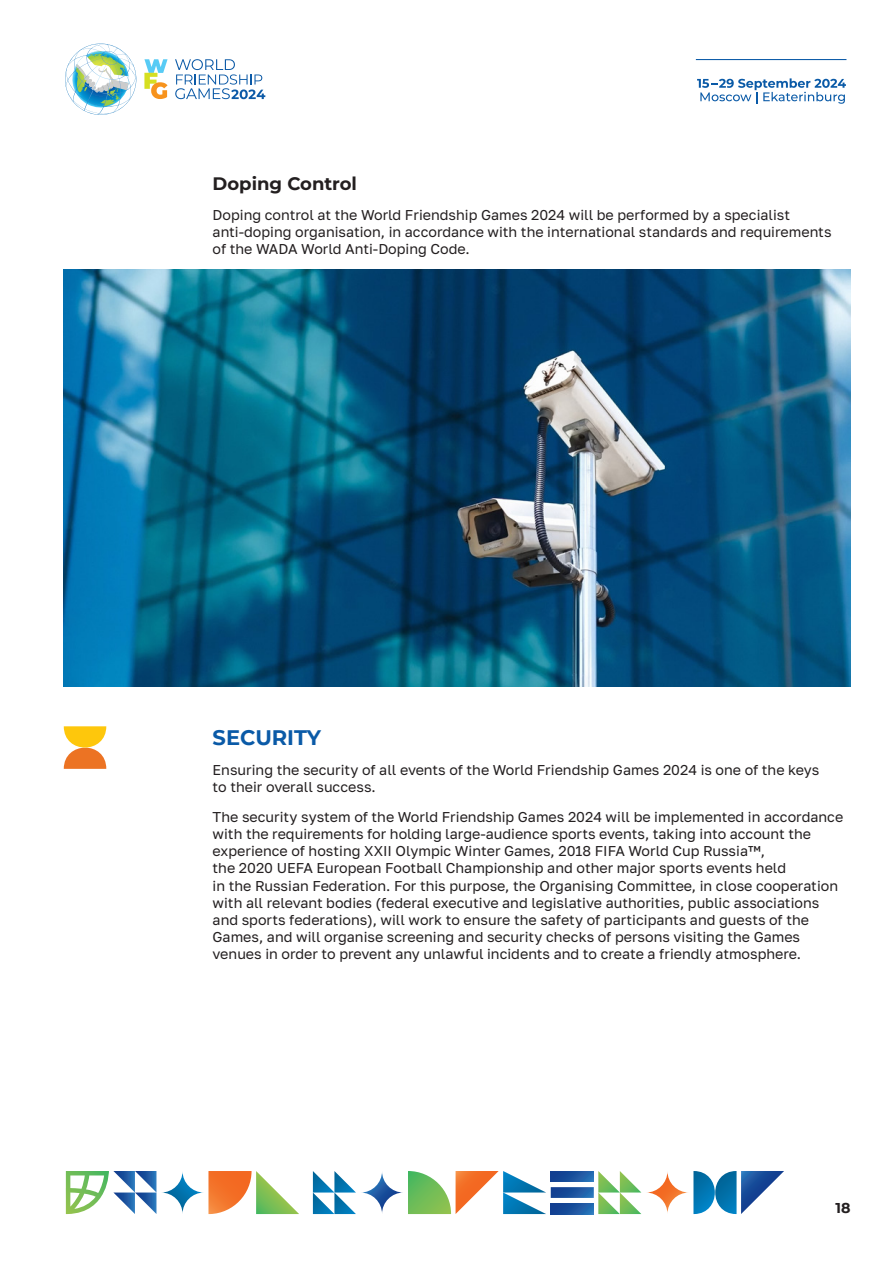
<style>
.page{position:relative;width:893px;height:1263px;background:#fff}
.page>*{position:absolute;margin:0;border:0;box-sizing:border-box;transform-origin:0 0}
.t1{font:700 21px "Montserrat";color:#0a5aa7}
.t2{font:700 18px "Montserrat";color:#231f20}
.t3{font:14.25px/17.1px "Golos Text";color:#231f20}
.t4{font:700 14.25px "Montserrat";color:#231f20}
</style>
<div class="page">
<hr style="left:696px;top:59px;width:150px;height:1px;background:#0a5aa7">
<svg style="left:646px;top:1171px;width:43px;height:43px"></svg>
<svg style="left:693px;top:1171px;width:91px;height:43px"></svg>
<svg style="left:360px;top:1171px;width:44px;height:43px"></svg>
<svg style="left:313px;top:1171px;width:43px;height:43px"></svg>
<svg style="left:408px;top:1171px;width:233px;height:43px"></svg>
<svg style="left:208px;top:1171px;width:91px;height:43px"></svg>
<svg style="left:161px;top:1171px;width:43px;height:43px"></svg>
<svg style="left:66px;top:1171px;width:90px;height:43px"></svg>
<svg style="left:175px;top:59px;width:90px;height:40px"></svg>
<img style="left:65px;top:44px;width:71px;height:71px">
<svg style="left:144px;top:59px;width:24px;height:40px"></svg>
<svg style="left:697px;top:78px;width:149px;height:26px"></svg>
<img style="left:64px;top:270px;width:786px;height:416px">
<svg style="left:64px;top:726px;width:42px;height:43px"></svg>
<p class="t2" style="left:213px;top:170px;width:146px">Doping Control</p>
<p class="t3" style="left:213px;top:206px;width:620px">Doping control at the World Friendship Games 2024 will be performed by a specialist anti-doping organisation, in accordance with the international standards and requirements of the WADA World Anti-Doping Code.</p>
<h1 class="t1" style="left:213px;top:723px;width:110px">SECURITY</h1>
<p class="t3" style="left:213px;top:761px;width:608px">Ensuring the security of all events of the World Friendship Games 2024 is one of the keys to their overall success.</p>
<p class="t3" style="left:213px;top:808px;width:632px">The security system of the World Friendship Games 2024 will be implemented in accordance with the requirements for holding large-audience sports events, taking into account the experience of hosting XXII Olympic Winter Games, 2018 FIFA World Cup Russia™,<br>the 2020 UEFA European Football Championship and other major sports events held<br>in the Russian Federation. For this purpose, the Organising Committee, in close cooperation with all relevant bodies (federal executive and legislative authorities, public associations and sports federations), will work to ensure the safety of participants and guests of the Games, and will organise screening and security checks of persons visiting the Games venues in order to prevent any unlawful incidents and to create a friendly atmosphere.</p>
<p class="t4" style="left:835px;top:1197px;width:16px">18</p>
</div>
